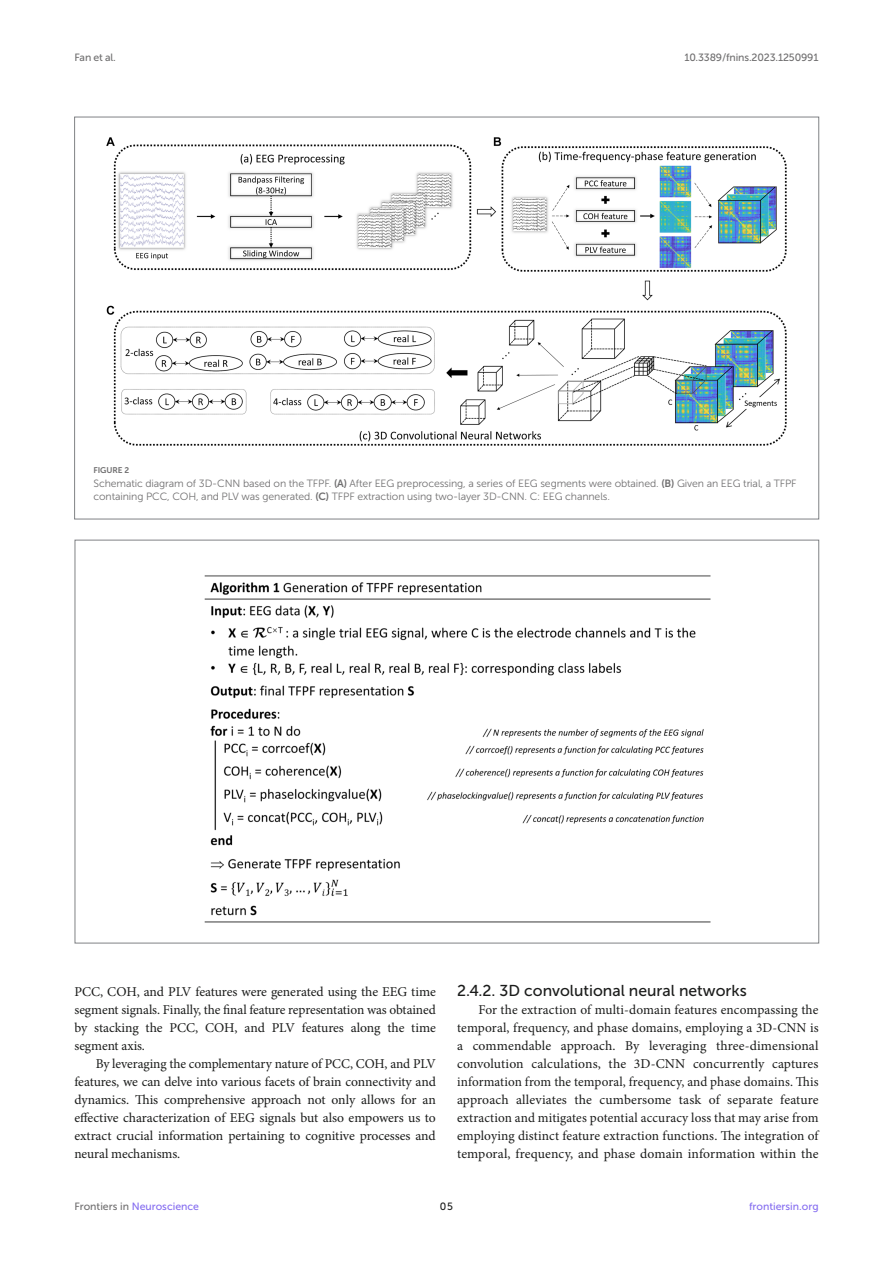
<style>
.page{position:relative;width:893px;height:1263px;background:#fff}
.page>*{position:absolute;margin:0;border:0;box-sizing:border-box;transform-origin:0 0}
.HEAD_3{font:15.75px "Museo Sans 500";color:#1b1c1b}
.TEXT_FLUSH{font:13.5px/18px "Minion Pro";letter-spacing:.01em;color:#1b1c1b;text-align:justify}
.TEXT{font:13.5px/18px "Minion Pro";letter-spacing:-.005em;color:#1b1c1b;text-align:justify}
.FIG_LEG{font:10.5px/13.5px "Museo Sans 300";letter-spacing:-.01em;color:#706f70}
.t1{font:10.5px "Museo Sans 500";color:#856df0}
.t2{font:10.5px "Museo Sans 500";letter-spacing:-.015em;color:#706f70}
.t3{font:10.5px "Museo Sans 500";color:#1b1c1b}
.FIG_HD{font:8.25px "Museo Sans 700";letter-spacing:-.01em;color:#706f70}
.s1{font-family:"Museo Sans 700"}
.s2{color:#706f70}
</style>
<div class="page">
<img style="left:106px;top:137px;width:681px;height:309px">
<img style="left:204px;top:575px;width:507px;height:348px">
<p class="t2" style="left:74px;top:51px;width:43px">Fan et al.</p>
<p class="t2" style="left:684px;top:51px;width:136px">10.3389/fnins.2023.1250991</p>
<p class="FIG_HD" style="left:94px;top:466px;width:37px">FIGURE 2</p>
<p class="FIG_LEG" style="left:94px;top:476px;width:705px">Schematic diagram of 3D-CNN based on the TFPF. <span class="s1">(A)</span> After EEG preprocessing, a series of EEG segments were obtained. <span class="s1">(B)</span> Given an EEG trial, a TFPF containing PCC, COH, and PLV was generated. <span class="s1">(C)</span> TFPF extraction using two-layer 3D-CNN. C: EEG channels.</p>
<p class="TEXT" style="left:74px;top:983px;width:363px">PCC, COH, and PLV features were generated using the EEG time segment signals. Finally, the final feature representation was obtained by stacking the PCC, COH, and PLV features along the time segment axis.</p>
<p class="TEXT" style="left:74px;top:1055px;width:363px;text-indent:21px">By leveraging the complementary nature of PCC, COH, and PLV features, we can delve into various facets of brain connectivity and dynamics. This comprehensive approach not only allows for an effective characterization of EEG signals but also empowers us to extract crucial information pertaining to cognitive processes and neural mechanisms.</p>
<p class="HEAD_3" style="left:457px;top:982px;width:291px">2.4.2. 3D convolutional neural networks</p>
<p class="TEXT_FLUSH" style="left:457px;top:1001px;width:363px;text-indent:21px">For the extraction of multi-domain features encompassing the temporal, frequency, and phase domains, employing a 3D-CNN is a commendable approach. By leveraging three-dimensional convolution calculations, the 3D-CNN concurrently captures information from the temporal, frequency, and phase domains. This approach alleviates the cumbersome task of separate feature extraction and mitigates potential accuracy loss that may arise from employing distinct feature extraction functions. The integration of temporal, frequency, and phase domain information within the</p>
<p class="t1" style="left:74px;top:1200px;width:126px"><span class="s2">Frontiers in</span> Neuroscience</p>
<p class="t3" style="left:440px;top:1200px;width:14px">05</p>
<p class="t1" style="left:749px;top:1200px;width:71px">frontiersin.org</p>
</div>
